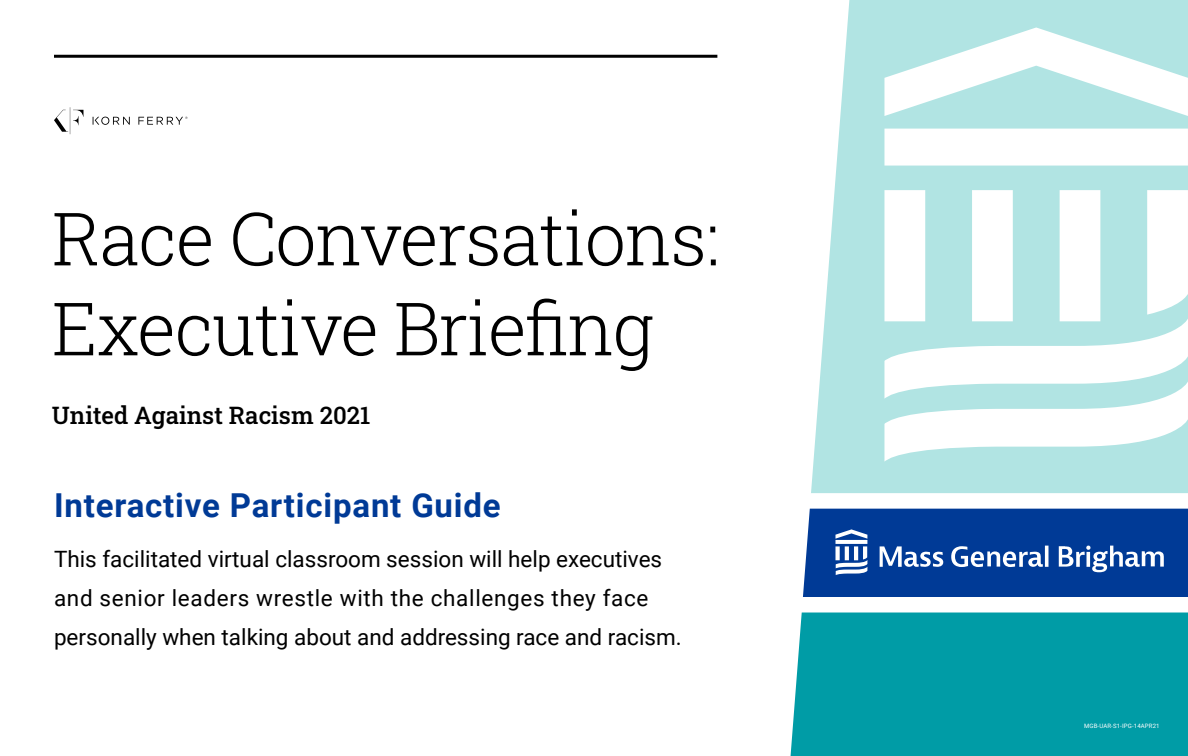
<style>
.page{position:relative;width:1188px;height:756px;background:#fff}
.page>*{position:absolute;margin:0;border:0;box-sizing:border-box;transform-origin:0 0}
.t1{font:73.5px/90px "Roboto Slab";letter-spacing:-.02em;color:#000}
.t2{font:700 33px "Roboto";letter-spacing:.025em;color:#003a96}
.t3{font:24px "Roboto Slab";color:#000}
.t4{font:22.5px/39px "Roboto";color:#000}
.t5{font:6px "Roboto";letter-spacing:.025em;color:#fff}
</style>
<div class="page">
<hr style="left:54px;top:55px;width:1080px;height:3px;background:#000">
<div style="left:756px;top:0;width:432px;height:756px;background:#009ca6"></div>
<div style="left:791px;top:0;width:397px;height:495px;background:#b1e4e3"></div>
<div style="left:884px;top:129px;width:304px;height:37px;background:#fff"></div>
<svg style="left:884px;top:27px;width:304px;height:89px"></svg>
<svg style="left:884px;top:190px;width:304px;height:272px"></svg>
<div style="left:791px;top:501px;width:397px;height:102px;background:#003a96"></div>
<div style="left:803px;top:493px;width:385px;height:16px;background:#fff"></div>
<div style="left:761px;top:597px;width:427px;height:16px;background:#fff"></div>
<svg style="left:717px;top:0;width:134px;height:756px;fill:#fff"></svg>
<svg style="left:880px;top:546px;width:63px;height:21px"></svg>
<svg style="left:951px;top:546px;width:97px;height:21px"></svg>
<svg style="left:1059px;top:546px;width:105px;height:26px"></svg>
<svg style="left:835px;top:529px;width:32px;height:46px"></svg>
<svg style="left:54px;top:107px;width:29px;height:27px"></svg>
<svg style="left:93px;top:117px;width:94px;height:8px"></svg>
<h1 class="t1" style="left:52px;top:192px;width:669px">Race Conversations:<br>Executive Briefing</h1>
<p class="t3" style="left:52px;top:399px;width:320px">United Against Racism 2021</p>
<h2 class="t2" style="left:54px;top:482px;width:448px">Interactive Participant Guide</h2>
<p class="t4" style="left:54px;top:539px;width:629px">This facilitated virtual classroom session will help executives and senior leaders wrestle with the challenges they face personally when talking about and addressing race and racism.</p>
<p class="t5" style="left:1084px;top:722px;width:77px">MGB-UAR-S1-IPG-14APR21</p>
</div>
